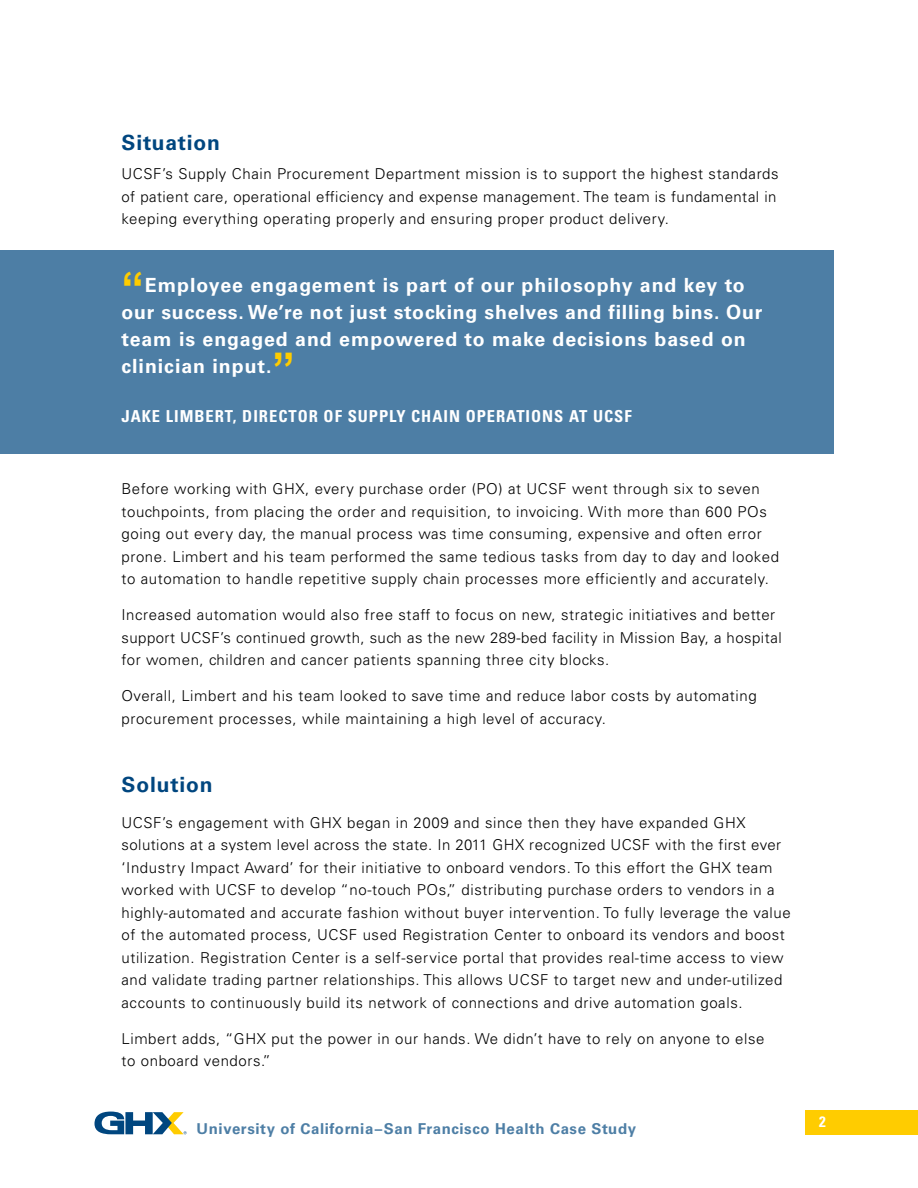
<style>
.page{position:relative;width:918px;height:1188px;background:#fff}
.page>*{position:absolute;margin:0;border:0;box-sizing:border-box;transform-origin:0 0}
.t1{font:700 45px "Arial";color:#fc0}
.t2{font:700 21px "Univers LT Std";letter-spacing:.04em;color:#00467f}
.t3{font:700 19.5px/27px "Univers LT Std";letter-spacing:.05em;color:#fff}
.t4{font:700 condensed 16.5px "Univers LT Std";letter-spacing:.06em;color:#fff}
.t5{font:300 15px/22.5px "Univers LT Std";letter-spacing:.04em;color:#000}
.t6{font:700 15px "Univers LT Std";letter-spacing:.04em;color:#4d7ea5}
.t7{font:700 condensed 15px "Univers LT Std";color:#fff}
</style>
<div class="page">
<svg style="left:95px;top:1112px;width:92px;height:22px"></svg>
<div style="left:806px;top:1110px;width:112px;height:24px;background:#fc0"></div>
<div style="left:0;top:251px;width:833px;height:203px;background:#4d7ea5"></div>
<h2 class="t2" style="left:122px;top:130px;width:100px">Situation</h2>
<p class="t5" style="left:122px;top:163px;width:659px">UCSF’s Supply Chain Procurement Department mission is to support the highest standards of patient care, operational efficiency and expense management. The team is fundamental in keeping everything operating properly and ensuring proper product delivery.</p>
<h1 class="t1" style="left:122px;top:258px;width:24px">“</h1>
<h3 class="t3" style="left:122px;top:272px;width:642px;text-indent:23px">Employee engagement is part of our philosophy and key to our success. We’re not just stocking shelves and filling bins. Our team is engaged and empowered to make decisions based on clinician input.</h3>
<h1 class="t1" style="left:273px;top:339px;width:24px">”</h1>
<p class="t4" style="left:122px;top:406px;width:512px">JAKE LIMBERT, DIRECTOR OF SUPPLY CHAIN OPERATIONS AT UCSF</p>
<p class="t5" style="left:122px;top:478px;width:659px">Before working with GHX, every purchase order (PO) at UCSF went through six to seven touchpoints, from placing the order and requisition, to invoicing. With more than 600 POs going out every day, the manual process was time consuming, expensive and often error prone. Limbert and his team performed the same tedious tasks from day to day and looked to automation to handle repetitive supply chain processes more efficiently and accurately.</p>
<p class="t5" style="left:122px;top:604px;width:662px">Increased automation would also free staff to focus on new, strategic initiatives and better support UCSF’s continued growth, such as the new 289-bed facility in Mission Bay, a hospital for women, children and cancer patients spanning three city blocks.</p>
<p class="t5" style="left:122px;top:685px;width:637px">Overall, Limbert and his team looked to save time and reduce labor costs by automating procurement processes, while maintaining a high level of accuracy.</p>
<h2 class="t2" style="left:122px;top:772px;width:93px">Solution</h2>
<p class="t5" style="left:122px;top:811px;width:671px">UCSF’s engagement with GHX began in 2009 and since then they have expanded GHX solutions at a system level across the state. In 2011 GHX recognized UCSF with the first ever ‘Industry Impact Award’ for their initiative to onboard vendors. To this effort the GHX team worked with UCSF to develop “no-touch POs,” distributing purchase orders to vendors in a highly-automated and accurate fashion without buyer intervention. To fully leverage the value of the automated process, UCSF used Registration Center to onboard its vendors and boost utilization. Registration Center is a self-service portal that provides real-time access to view and validate trading partner relationships. This allows UCSF to target new and under-utilized accounts to continuously build its network of connections and drive automation goals.</p>
<p class="t5" style="left:122px;top:1027px;width:645px">Limbert adds, “GHX put the power in our hands. We didn’t have to rely on anyone to else to onboard vendors.”</p>
<p class="t6" style="left:197px;top:1120px;width:441px">University of California–San Francisco Health Case Study</p>
<p class="t7" style="left:819px;top:1113px;width:8px">2</p>
</div>
